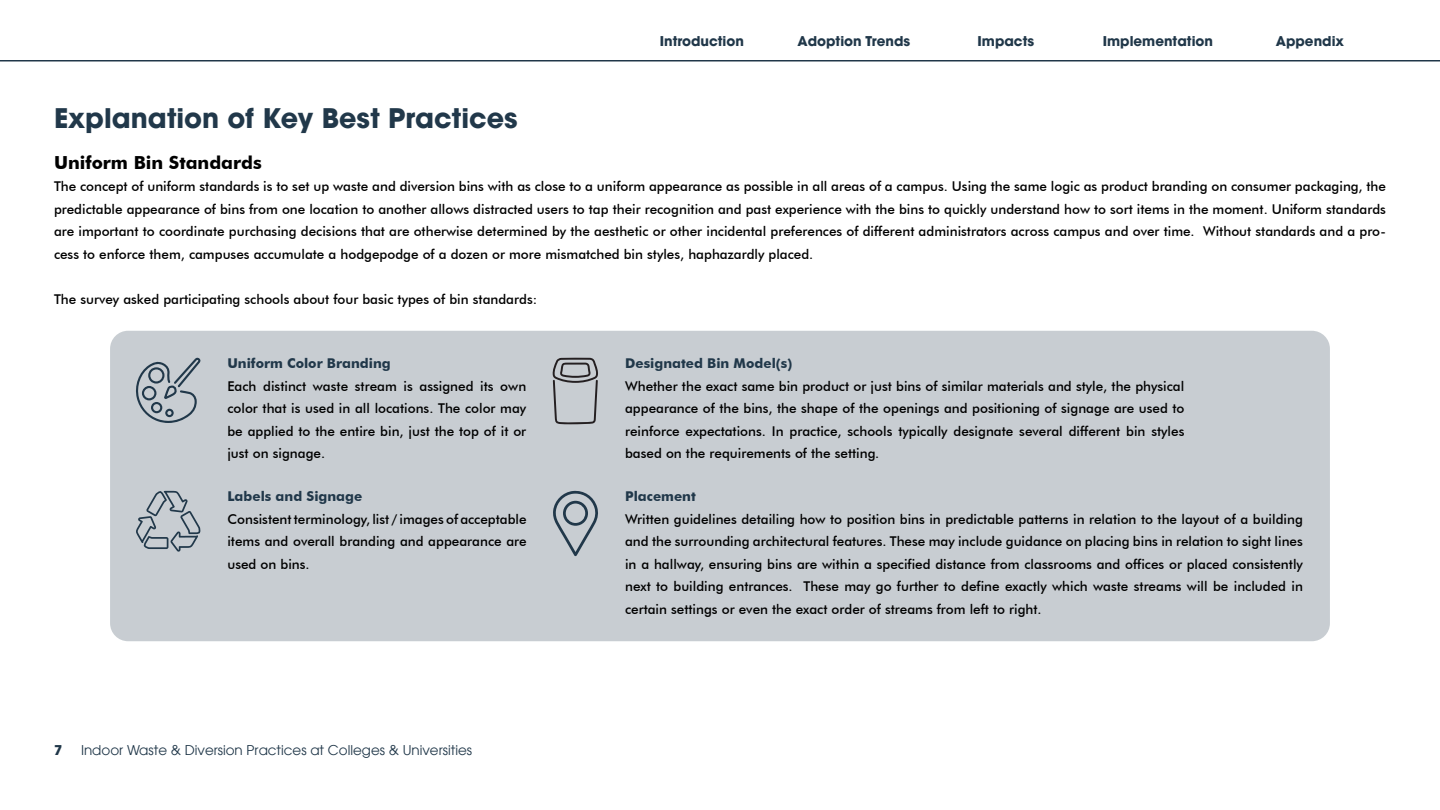
<style>
.page{position:relative;width:1440px;height:810px;background:#fff}
.page>*{position:absolute;margin:0;border:0;box-sizing:border-box;transform-origin:0 0}
.t1{font:700 27px "Avant Garde LT";color:#21384a}
.t2{font:700 18px "Futura BT";color:#000}
.t3{font:500 13.5px/22.5px "Futura BT";color:#000;text-align:justify}
.t4{font:700 13.5px "Futura BT";color:#21384a}
.t5{font:700 13.5px "Avant Garde LT";color:#203749}
.t6{font:13.5px "Avant Garde LT";color:#203749}
</style>
<div class="page">
<hr style="left:0;top:60px;width:1440px;height:2px;background:#203749">
<div style="left:110px;top:331px;width:1220px;height:310px;background:#c8cdd2;border-radius:18px"></div>
<svg style="left:136px;top:357px;width:65px;height:66px"></svg>
<svg style="left:553px;top:490px;width:45px;height:66px"></svg>
<svg style="left:552px;top:358px;width:46px;height:66px"></svg>
<svg style="left:136px;top:491px;width:65px;height:61px"></svg>
<h1 class="t1" style="left:54px;top:100px;width:465px">Explanation of Key Best Practices</h1>
<p class="t5" style="left:660px;top:32px;width:86px">Introduction</p>
<p class="t5" style="left:798px;top:32px;width:114px">Adoption Trends</p>
<p class="t5" style="left:978px;top:32px;width:58px">Impacts</p>
<p class="t5" style="left:1103px;top:32px;width:112px">Implementation</p>
<p class="t5" style="left:1276px;top:32px;width:70px">Appendix</p>
<h2 class="t2" style="left:54px;top:151px;width:209px">Uniform Bin Standards</h2>
<p class="t3" style="left:54px;top:175px;width:1334px">The concept of uniform standards is to set up waste and diversion bins with as close to a uniform appearance as possible in all areas of a campus. Using the same logic as product branding on consumer packaging, the predictable appearance of bins from one location to another allows distracted users to tap their recognition and past experience with the bins to quickly understand how to sort items in the moment. Uniform standards are important to coordinate purchasing decisions that are otherwise determined by the aesthetic or other incidental preferences of different administrators across campus and over time. Without standards and a pro&shy;cess to enforce them, campuses accumulate a hodgepodge of a dozen or more mismatched bin styles, haphazardly placed.</p>
<p class="t3" style="left:54px;top:287px;width:485px">The survey asked participating schools about four basic types of bin standards:</p>
<p class="t4" style="left:227px;top:355px;width:165px">Uniform Color Branding</p>
<p class="t3" style="left:227px;top:374px;width:300px">Each distinct waste stream is assigned its own color that is used in all locations. The color may be applied to the entire bin, just the top of it or just on signage.</p>
<p class="t4" style="left:227px;top:488px;width:136px">Labels and Signage</p>
<p class="t3" style="left:227px;top:507px;width:301px">Consistent terminology, list / images of acceptable items and overall branding and appearance are used on bins.</p>
<p class="t5" style="left:54px;top:742px;width:10px">7</p>
<p class="t6" style="left:81px;top:743px;width:393px">Indoor Waste &amp; Diversion Practices at Colleges &amp; Universities</p>
<p class="t4" style="left:625px;top:355px;width:169px">Designated Bin Model(s)</p>
<p class="t3" style="left:625px;top:374px;width:561px">Whether the exact same bin product or just bins of similar materials and style, the physical appearance of the bins, the shape of the openings and positioning of signage are used to reinforce expectations. In practice, schools typically designate several different bin styles based on the requirements of the setting.</p>
<p class="t4" style="left:625px;top:488px;width:72px">Placement</p>
<p class="t3" style="left:625px;top:507px;width:679px">Written guidelines detailing how to position bins in predictable patterns in relation to the layout of a building and the surrounding architectural features. These may include guidance on placing bins in relation to sight lines in a hallway, ensuring bins are within a specified distance from classrooms and offices or placed consistently next to building entrances. These may go further to define exactly which waste streams will be included in certain settings or even the exact order of streams from left to right.</p>
</div>
